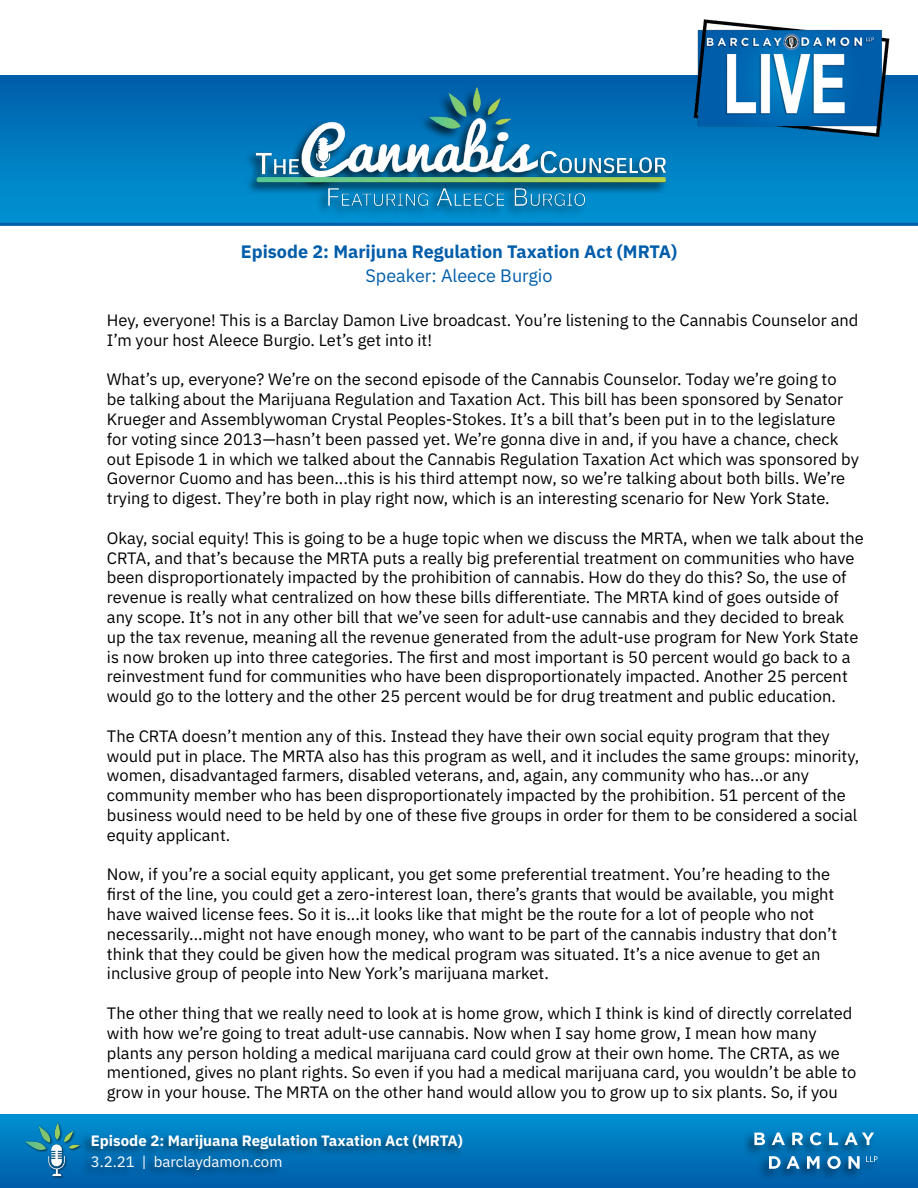
<style>
.page{position:relative;width:918px;height:1188px;background:#fff}
.page>*{position:absolute;margin:0;border:0;box-sizing:border-box;transform-origin:0 0}
.t1{font:700 18px "IBM Plex Sans";color:#005daa}
.t2{font:18px "IBM Plex Sans";color:#005daa}
.t3{font:16.5px/19.8px "IBM Plex Sans";color:#000}
.t4{font:700 15px "IBM Plex Sans";color:#fff}
.t5{font:15px "IBM Plex Sans";color:#fff}
</style>
<div class="page">
<div style="left:0;top:1114px;width:918px;height:74px;background:linear-gradient(to bottom,#0091d1,#005ca9)"></div>
<img style="left:24px;top:1121px;width:60px;height:59px">
<div style="left:80px;top:1132px;width:385px;height:50px;background:#000;opacity:.55"></div>
<div style="left:742px;top:1130px;width:138px;height:51px;background:#000;opacity:.55"></div>
<svg style="left:866px;top:1156px;width:11px;height:6px"></svg>
<svg style="left:754px;top:1133px;width:11px;height:12px"></svg>
<svg style="left:772px;top:1132px;width:13px;height:13px"></svg>
<svg style="left:792px;top:1133px;width:11px;height:12px"></svg>
<svg style="left:810px;top:1132px;width:12px;height:13px"></svg>
<svg style="left:829px;top:1133px;width:9px;height:12px"></svg>
<svg style="left:845px;top:1132px;width:29px;height:13px"></svg>
<svg style="left:769px;top:1156px;width:31px;height:13px"></svg>
<svg style="left:807px;top:1156px;width:13px;height:13px"></svg>
<svg style="left:827px;top:1156px;width:14px;height:13px"></svg>
<svg style="left:848px;top:1156px;width:12px;height:13px"></svg>
<svg style="left:0;top:75px;width:918px;height:151px;background:#007cc1"></svg>
<img style="left:238px;top:75px;width:436px;height:141px">
<img style="left:689px;top:19px;width:205px;height:122px">
<p class="t1" style="left:241px;top:237px;width:438px">Episode 2: Marijuna Regulation Taxation Act (MRTA)</p>
<p class="t2" style="left:365px;top:261px;width:189px">Speaker: Aleece Burgio</p>
<p class="t3" style="left:107px;top:309px;width:753px">Hey, everyone! This is a Barclay Damon Live broadcast. You’re listening to the Cannabis Counselor and<br>I’m your host Aleece Burgio. Let’s get into it!</p>
<p class="t3" style="left:107px;top:368px;width:753px">What’s up, everyone? We’re on the second episode of the Cannabis Counselor. Today we’re going to be talking about the Marijuana Regulation and Taxation Act. This bill has been sponsored by Senator Krueger and Assemblywoman Crystal Peoples-Stokes. It’s a bill that’s been put in to the legislature for voting since 2013—hasn’t been passed yet. We’re gonna dive in and, if you have a chance, check out Episode 1 in which we talked about the Cannabis Regulation Taxation Act which was sponsored by Governor Cuomo and has been...this is his third attempt now, so we’re talking about both bills. We’re trying to digest. They’re both in play right now, which is an interesting scenario for New York State.</p>
<p class="t3" style="left:107px;top:527px;width:759px">Okay, social equity! This is going to be a huge topic when we discuss the MRTA, when we talk about the CRTA, and that’s because the MRTA puts a really big preferential treatment on communities who have been disproportionately impacted by the prohibition of cannabis. How do they do this? So, the use of revenue is really what centralized on how these bills differentiate. The MRTA kind of goes outside of any scope. It’s not in any other bill that we’ve seen for adult-use cannabis and they decided to break up the tax revenue, meaning all the revenue generated from the adult-use program for New York State is now broken up into three categories. The first and most important is 50 percent would go back to a reinvestment fund for communities who have been disproportionately impacted. Another 25 percent would go to the lottery and the other 25 percent would be for drug treatment and public education.</p>
<p class="t3" style="left:107px;top:725px;width:754px">The CRTA doesn’t mention any of this. Instead they have their own social equity program that they would put in place. The MRTA also has this program as well, and it includes the same groups: minority, women, disadvantaged farmers, disabled veterans, and, again, any community who has...or any community member who has been disproportionately impacted by the prohibition. 51 percent of the business would need to be held by one of these five groups in order for them to be considered a social equity applicant.</p>
<p class="t3" style="left:107px;top:863px;width:732px">Now, if you’re a social equity applicant, you get some preferential treatment. You’re heading to the first of the line, you could get a zero-interest loan, there’s grants that would be available, you might have waived license fees. So it is...it looks like that might be the route for a lot of people who not necessarily...might not have enough money, who want to be part of the cannabis industry that don’t think that they could be given how the medical program was situated. It’s a nice avenue to get an inclusive group of people into New York’s marijuana market.</p>
<p class="t3" style="left:107px;top:1002px;width:751px">The other thing that we really need to look at is home grow, which I think is kind of directly correlated with how we’re going to treat adult-use cannabis. Now when I say home grow, I mean how many plants any person holding a medical marijuana card could grow at their own home. The CRTA, as we mentioned, gives no plant rights. So even if you had a medical marijuana card, you wouldn’t be able to grow in your house. The MRTA on the other hand would allow you to grow up to six plants. So, if you</p>
<p class="t4" style="left:91px;top:1128px;width:374px">Episode 2: Marijuana Regulation Taxation Act (MRTA)</p>
<p class="t5" style="left:91px;top:1150px;width:193px">3.2.21 | barclaydamon.com</p>
</div>
